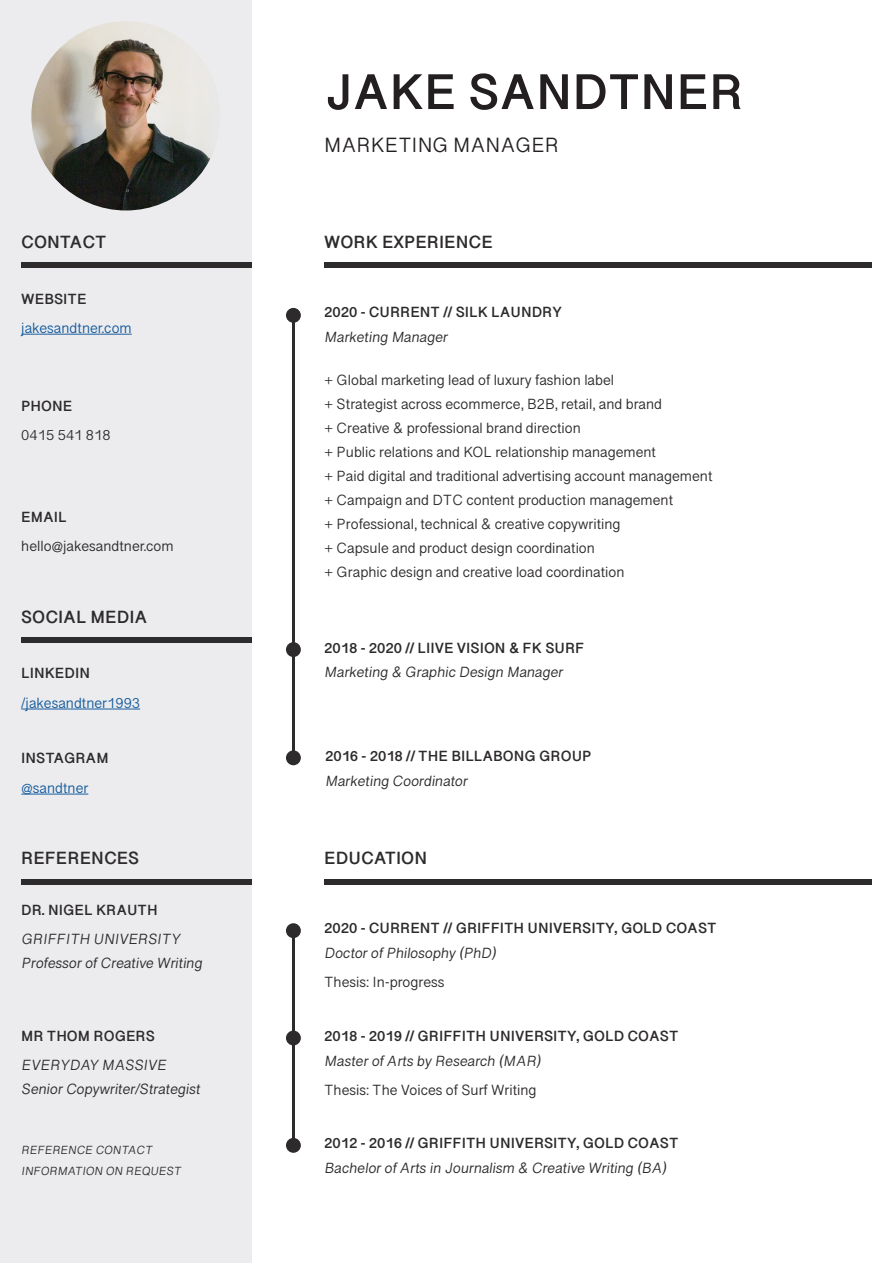
<style>
.page{position:relative;width:893px;height:1263px;background:#fff}
.page>*{position:absolute;margin:0;border:0;box-sizing:border-box;transform-origin:0 0}
.t1{font:700 51px "Malayalam Sangam MN";color:#231f20}
.t2{font:21px "Malayalam Sangam MN";color:#231f20}
.t3{font:700 18px "Malayalam Sangam MN";color:#2e2b2c}
.t4{font:15px "Malayalam Sangam MN";color:#2e2b2c}
.t5{font:700 15px "Malayalam Sangam MN";color:#2e2b2c}
.t6{font:15px "Malayalam Sangam MN";color:#175d9e}
.t7{font:12px/21px "Malayalam Sangam MN";color:#2e2b2c}
</style>
<div class="page">
<hr style="left:292px;top:321px;width:3px;height:437px;background:#2e2b2c">
<hr style="left:292px;top:929px;width:3px;height:218px;background:#2e2b2c">
<div style="left:324px;top:262px;width:548px;height:5px;background:#2e2b2c"></div>
<div style="left:324px;top:879px;width:548px;height:5px;background:#2e2b2c"></div>
<div style="left:286px;top:308px;width:15px;height:15px;background:#2e2b2c;border-radius:50%"></div>
<div style="left:286px;top:923px;width:15px;height:15px;background:#2e2b2c;border-radius:50%"></div>
<div style="left:286px;top:1138px;width:15px;height:15px;background:#2e2b2c;border-radius:50%"></div>
<div style="left:286px;top:1030px;width:15px;height:15px;background:#2e2b2c;border-radius:50%"></div>
<div style="left:286px;top:642px;width:15px;height:15px;background:#2e2b2c;border-radius:50%"></div>
<div style="left:286px;top:750px;width:15px;height:15px;background:#2e2b2c;border-radius:50%"></div>
<div style="left:0;top:0;width:252px;height:1263px;background:#ececee"></div>
<img style="left:31px;top:21px;width:190px;height:189px;border-radius:95px">
<hr style="left:21px;top:334px;width:111px;height:1px;background:#175d9e">
<hr style="left:21px;top:709px;width:119px;height:1px;background:#175d9e">
<hr style="left:21px;top:794px;width:67px;height:1px;background:#175d9e">
<div style="left:21px;top:262px;width:231px;height:5px;background:#2e2b2c"></div>
<div style="left:21px;top:637px;width:231px;height:5px;background:#2e2b2c"></div>
<div style="left:21px;top:879px;width:231px;height:5px;background:#2e2b2c"></div>
<p class="t3" style="left:21px;top:233px;width:87px">CONTACT</p>
<p class="t5" style="left:21px;top:291px;width:67px">WEBSITE</p>
<p class="t6" style="left:21px;top:321px;width:112px">jakesandtner.com</p>
<p class="t5" style="left:21px;top:398px;width:53px">PHONE</p>
<p class="t4" style="left:21px;top:428px;width:91px">0415 541 818</p>
<p class="t5" style="left:21px;top:509px;width:47px">EMAIL</p>
<p class="t4" style="left:21px;top:539px;width:154px">hello@jakesandtner.com</p>
<p class="t3" style="left:21px;top:608px;width:128px">SOCIAL MEDIA</p>
<p class="t5" style="left:21px;top:666px;width:70px">LINKEDIN</p>
<p class="t6" style="left:21px;top:696px;width:120px">/jakesandtner1993</p>
<p class="t5" style="left:21px;top:751px;width:89px">INSTAGRAM</p>
<p class="t6" style="left:21px;top:781px;width:69px">@sandtner</p>
<p class="t3" style="left:21px;top:850px;width:120px">REFERENCES</p>
<p class="t5" style="left:21px;top:903px;width:138px">DR. NIGEL KRAUTH</p>
<p class="t4" style="left:21px;top:932px;width:163px">GRIFFITH UNIVERSITY</p>
<p class="t4" style="left:21px;top:956px;width:185px">Professor of Creative Writing</p>
<p class="t5" style="left:21px;top:1028px;width:135px">MR THOM ROGERS</p>
<p class="t4" style="left:21px;top:1058px;width:149px">EVERYDAY MASSIVE</p>
<p class="t4" style="left:21px;top:1082px;width:183px">Senior Copywriter/Strategist</p>
<p class="t7" style="left:21px;top:1141px;width:163px">REFERENCE CONTACT<br>INFORMATION ON REQUEST</p>
<p class="t1" style="left:324px;top:68px;width:421px">JAKE SANDTNER</p>
<p class="t2" style="left:324px;top:134px;width:236px">MARKETING MANAGER</p>
<p class="t3" style="left:324px;top:233px;width:170px">WORK EXPERIENCE</p>
<p class="t5" style="left:324px;top:305px;width:239px">2020 - CURRENT // SILK LAUNDRY</p>
<p class="t4" style="left:324px;top:329px;width:127px">Marketing Manager</p>
<p class="t4" style="left:324px;top:373px;width:291px">+ Global marketing lead of luxury fashion label</p>
<p class="t4" style="left:324px;top:397px;width:339px">+ Strategist across ecommerce, B2B, retail, and brand</p>
<p class="t4" style="left:324px;top:421px;width:258px">+ Creative &amp; professional brand direction</p>
<p class="t4" style="left:324px;top:445px;width:333px">+ Public relations and KOL relationship management</p>
<p class="t4" style="left:324px;top:469px;width:390px">+ Paid digital and traditional advertising account management</p>
<p class="t4" style="left:324px;top:493px;width:350px">+ Campaign and DTC content production management</p>
<p class="t4" style="left:324px;top:517px;width:298px">+ Professional, technical &amp; creative copywriting</p>
<p class="t4" style="left:324px;top:541px;width:272px">+ Capsule and product design coordination</p>
<p class="t4" style="left:324px;top:565px;width:302px">+ Graphic design and creative load coordination</p>
<p class="t5" style="left:324px;top:640px;width:262px">2018 - 2020 // LIIVE VISION &amp; FK SURF</p>
<p class="t4" style="left:324px;top:665px;width:243px">Marketing &amp; Graphic Design Manager</p>
<p class="t5" style="left:325px;top:749px;width:268px">2016 - 2018 // THE BILLABONG GROUP</p>
<p class="t4" style="left:325px;top:773px;width:146px">Marketing Coordinator</p>
<p class="t3" style="left:324px;top:850px;width:104px">EDUCATION</p>
<p class="t5" style="left:324px;top:921px;width:394px">2020 - CURRENT // GRIFFITH UNIVERSITY, GOLD COAST</p>
<p class="t4" style="left:324px;top:946px;width:176px">Doctor of Philosophy (PhD)</p>
<p class="t4" style="left:324px;top:975px;width:122px">Thesis: In-progress</p>
<p class="t5" style="left:324px;top:1028px;width:356px">2018 - 2019 // GRIFFITH UNIVERSITY, GOLD COAST</p>
<p class="t4" style="left:324px;top:1053px;width:221px">Master of Arts by Research (MAR)</p>
<p class="t4" style="left:324px;top:1082px;width:214px">Thesis: The Voices of Surf Writing</p>
<p class="t5" style="left:324px;top:1136px;width:356px">2012 - 2016 // GRIFFITH UNIVERSITY, GOLD COAST</p>
<p class="t4" style="left:324px;top:1161px;width:346px">Bachelor of Arts in Journalism &amp; Creative Writing (BA)</p>
</div>
